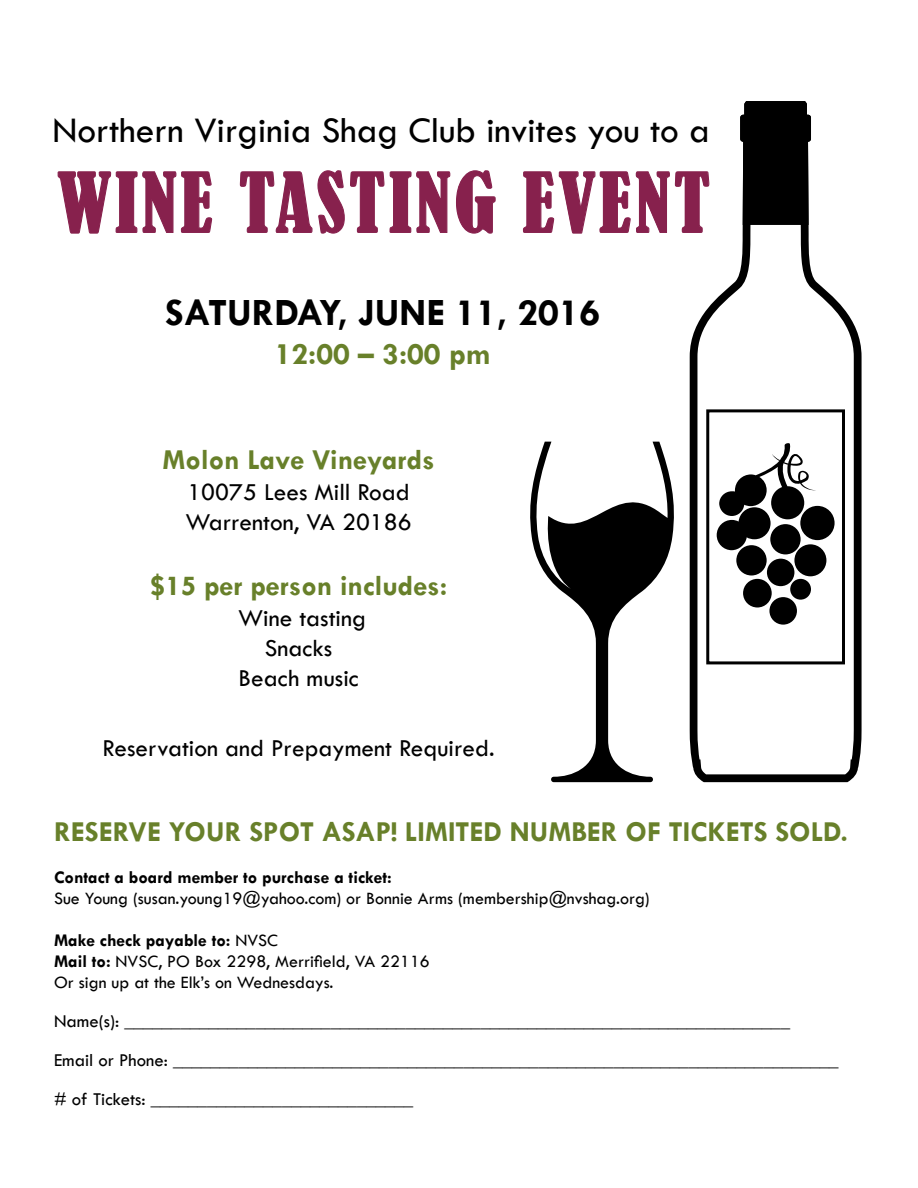
<style>
.page{position:relative;width:918px;height:1188px;background:#fff}
.page>*{position:absolute;margin:0;border:0;box-sizing:border-box;transform-origin:0 0}
.t1{font:condensed 76.95px "Bernard";letter-spacing:.05em;color:#87214d}
.t2{font:700 39px "Tw Cen";color:#000}
.t3{font:37.35px "Tw Cen";color:#000}
.t4{font:700 31.5px "Tw Cen";color:#68802a}
.t5{font:700 29.1px "Tw Cen";color:#68802a}
.t6{font:25.2px/30.3px "Tw Cen";color:#000}
.t7{font:18.75px/39px "Tw Cen";color:#000}
.t8{font:18px/21px "Tw Cen";color:#000}
.t9{font:700 18px "Tw Cen";color:#000}
.s1{font-weight:700}
</style>
<div class="page">
<svg style="left:57px;top:171px;width:156px;height:63px"></svg>
<svg style="left:239px;top:170px;width:257px;height:64px"></svg>
<svg style="left:522px;top:171px;width:168px;height:63px"></svg>
<svg style="left:690px;top:171px;width:172px;height:611px"></svg>
<div style="left:706px;top:409px;width:139px;height:255px;border:3px solid #000"></div>
<svg style="left:740px;top:101px;width:71px;height:124px;background:#101010"></svg>
<svg style="left:530px;top:442px;width:144px;height:340px"></svg>
<div style="left:800px;top:506px;width:35px;height:34px;background:#000;border-radius:50%"></div>
<div style="left:770px;top:524px;width:31px;height:30px;background:#000;border-radius:50%"></div>
<div style="left:736px;top:545px;width:31px;height:30px;background:#000;border-radius:50%"></div>
<div style="left:767px;top:559px;width:27px;height:27px;background:#000;border-radius:50%"></div>
<div style="left:794px;top:544px;width:32px;height:32px;background:#000;border-radius:50%"></div>
<div style="left:743px;top:579px;width:29px;height:28px;background:#000;border-radius:50%"></div>
<div style="left:790px;top:579px;width:21px;height:21px;background:#000;border-radius:50%"></div>
<div style="left:769px;top:597px;width:28px;height:28px;background:#000;border-radius:50%"></div>
<svg style="left:717px;top:442px;width:99px;height:108px"></svg>
<h3 class="t3" style="left:52px;top:108px;width:659px">Northern Virginia Shag Club invites you to a</h3>
<h1 class="t1" style="left:57px;top:158px;width:655px">WINE TASTING EVENT</h1>
<h2 class="t2" style="left:165px;top:289px;width:436px">Saturday, June 11, 2016</h2>
<h3 class="t4" style="left:275px;top:335px;width:218px">12:00 – 3:00 pm</h3>
<h3 class="t5" style="left:163px;top:443px;width:274px">Molon Lave Vineyards</h3>
<h3 class="t6" style="left:185px;top:476px;width:228px">10075 Lees Mill Road<br>Warrenton, VA 20186</h3>
<h3 class="t5" style="left:150px;top:569px;width:299px">$15 per person includes:</h3>
<h3 class="t6" style="left:238px;top:602px;width:130px;text-align:center">Wine tasting<br>Snacks<br>Beach music</h3>
<h3 class="t6" style="left:103px;top:733px;width:393px">Reservation and Prepayment Required.</h3>
<h3 class="t5" style="left:54px;top:814px;width:795px">Reserve your spot ASAP! Limited number of tickets sold.</h3>
<p class="t9" style="left:54px;top:866px;width:339px">Contact a board member to purchase a ticket:</p>
<p class="t8" style="left:54px;top:888px;width:597px">Sue Young (susan.young19@yahoo.com) or Bonnie Arms (membership@nvshag.org)</p>
<p class="t8" style="left:54px;top:930px;width:377px"><span class="s1">Make check payable to:</span> NVSC<br><span class="s1">Mail to:</span> NVSC, PO Box 2298, Merrifield, VA 22116<br>Or sign up at the Elk’s on Wednesdays.</p>
<p class="t7" style="left:54px;top:1001px;width:786px">Name(s): _______________________________________________________________________<br>Email or Phone: _______________________________________________________________________ # of Tickets: ____________________________</p>
</div>
